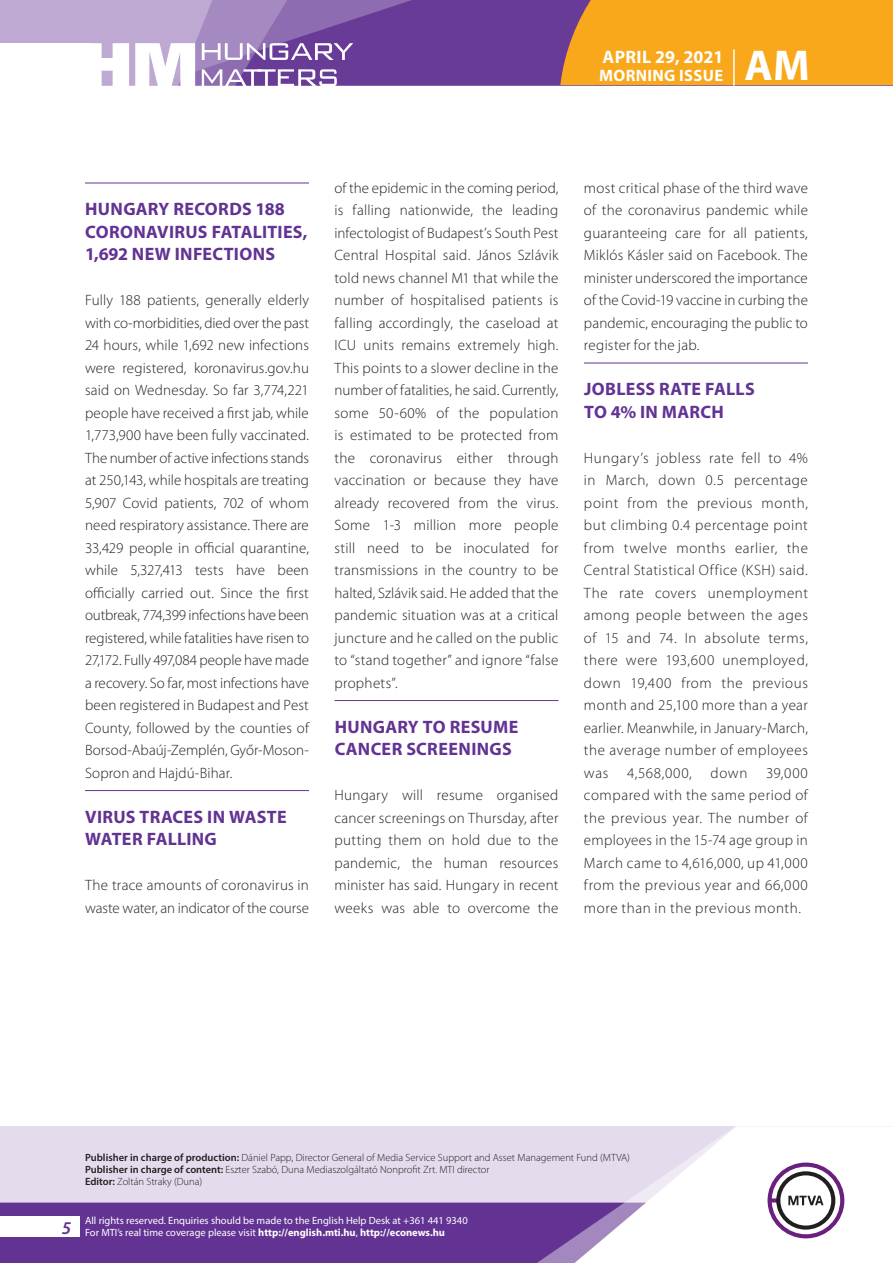
<style>
.page{position:relative;width:893px;height:1263px;background:#fff}
.page>*{position:absolute;margin:0;border:0;box-sizing:border-box;transform-origin:0 0}
.t1{font:700 43.35px "Myriad Pro";color:#fff}
._01_cimsor{font:700 18px/22.5px "Myriad Pro";letter-spacing:.015em;color:#623393}
.t2{font:700 18px "Myriad Pro";letter-spacing:.01em;color:#fff}
.t3{font:700 16.5px "Myriad Pro";letter-spacing:.02em;color:#fff}
._03_kenyer_szöveg-1{font:300 15px/22.5px "Myriad Pro";letter-spacing:.015em;color:#231f20;text-align:justify}
.t4{font:300 10.5px "Myriad Pro";color:#231f20}
.t5{font:10.5px/12px "Myriad Pro";color:#fff}
.s1{font-weight:600}
.s2{font-weight:700}
</style>
<div class="page">
<div style="left:0;top:1126px;width:893px;height:137px;background:#e4dcec"></div>
<div style="left:0;top:1202px;width:506px;height:61px;background:#623393"></div>
<svg style="left:506px;top:1202px;width:69px;height:61px;background:#6b3e99"></svg>
<svg style="left:575px;top:1126px;width:318px;height:137px"></svg>
<div style="left:0;top:1216px;width:79px;height:20px;background:#fff"></div>
<div style="left:0;top:0;width:893px;height:85px;background:#683b97"></div>
<div style="left:560px;top:0;width:333px;height:85px;background:#f9a71b"></div>
<hr style="left:733px;top:49px;width:2px;height:37px;background:#fff">
<svg style="left:0;top:0;width:479px;height:86px"></svg>
<hr style="left:85px;top:183px;width:224px;height:1px;background:#623393">
<hr style="left:85px;top:790px;width:224px;height:1px;background:#623393">
<hr style="left:334px;top:700px;width:224px;height:1px;background:#623393">
<hr style="left:584px;top:363px;width:224px;height:1px;background:#623393">
<p class="t2" style="left:602px;top:45px;width:122px">APRIL 29, 2021</p>
<p class="t3" style="left:599px;top:65px;width:125px">MORNING ISSUE</p>
<h1 class="t1" style="left:745px;top:37px;width:67px">AM</h1>
<p class="_01_cimsor" style="left:85px;top:197px;width:224px">HUNGARY RECORDS 188<br>CORONAVIRUS FATALITIES,<br>1,692 NEW INFECTIONS</p>
<p class="_03_kenyer_szöveg-1" style="left:85px;top:289px;width:225px">Fully 188 patients, generally elderly with co-morbidities, died over the past 24 hours, while 1,692 new infections were registered, koronavirus.gov.hu said on Wednesday. So far 3,774,221 people have received a first jab, while 1,773,900 have been fully vaccinated.<br>The number of active infections stands at 250,143, while hospitals are treating 5,907 Covid patients, 702 of whom need respiratory assistance. There are 33,429 people in official quarantine, while 5,327,413 tests have been officially carried out. Since the first outbreak, 774,399 infections have been registered, while fatalities have risen to 27,172. Fully 497,084 people have made a recovery. So far, most infections have been registered in Budapest and Pest County, followed by the counties of Borsod-Abaúj-Zemplén, Győr-Moson-Sopron and Hajdú-Bihar.</p>
<p class="_01_cimsor" style="left:85px;top:805px;width:203px">VIRUS TRACES IN WASTE<br>WATER FALLING</p>
<p class="_03_kenyer_szöveg-1" style="left:85px;top:874px;width:225px">The trace amounts of coronavirus in waste water, an indicator of the course</p>
<p class="_03_kenyer_szöveg-1" style="left:334px;top:176px;width:225px">of the epidemic in the coming period, is falling nationwide, the leading infectologist of Budapest’s South Pest Central Hospital said. János Szlávik told news channel M1 that while the number of hospitalised patients is falling accordingly, the caseload at ICU units remains extremely high.<br>This points to a slower decline in the number of fatalities, he said. Currently, some 50-60% of the population is estimated to be protected from the coronavirus either through vaccination or because they have already recovered from the virus.<br>Some 1-3 million more people still need to be inoculated for transmissions in the country to be halted, Szlávik said. He added that the pandemic situation was at a critical juncture and he called on the public to “stand together” and ignore “false prophets”.</p>
<p class="_01_cimsor" style="left:335px;top:715px;width:185px">HUNGARY TO RESUME<br>CANCER SCREENINGS</p>
<p class="_03_kenyer_szöveg-1" style="left:334px;top:784px;width:225px">Hungary will resume organised cancer screenings on Thursday, after putting them on hold due to the pandemic, the human resources minister has said. Hungary in recent weeks was able to overcome the</p>
<p class="_03_kenyer_szöveg-1" style="left:584px;top:176px;width:225px">most critical phase of the third wave of the coronavirus pandemic while guaranteeing care for all patients, Miklós Kásler said on Facebook. The minister underscored the importance of the Covid-19 vaccine in curbing the pandemic, encouraging the public to register for the jab.</p>
<p class="_01_cimsor" style="left:584px;top:377px;width:172px">JOBLESS RATE FALLS<br>TO 4% IN MARCH</p>
<p class="_03_kenyer_szöveg-1" style="left:584px;top:446px;width:225px">Hungary’s jobless rate fell to 4% in March, down 0.5 percentage point from the previous month, but climbing 0.4 percentage point from twelve months earlier, the Central Statistical Office (KSH) said.<br>The rate covers unemployment among people between the ages of 15 and 74. In absolute terms, there were 193,600 unemployed, down 19,400 from the previous month and 25,100 more than a year earlier. Meanwhile, in January-March, the average number of employees was 4,568,000, down 39,000 compared with the same period of the previous year. The number of employees in the 15-74 age group in March came to 4,616,000, up 41,000 from the previous year and 66,000 more than in the previous month.</p>
<p class="t4" style="left:85px;top:1151px;width:546px"><span class="s1">Publisher in charge of production:</span> Dániel Papp, Director General of Media Service Support and Asset Management Fund (MTVA)</p>
<p class="t4" style="left:85px;top:1163px;width:406px"><span class="s1">Publisher in charge of content:</span> Eszter Szabó, Duna Mediaszolgáltató Nonprofit Zrt. MTI director</p>
<p class="t4" style="left:85px;top:1175px;width:119px"><span class="s1">Editor:</span> Zoltán Straky (Duna)</p>
<p class="t5" style="left:62px;top:1214px;width:407px;text-indent:23px">All rights reserved. Enquiries should be made to the English Help Desk at +361 441 9340<br><sup>5</sup> For MTI’s real time coverage please visit <span class="s2">http://english.mti.hu</span>, <span class="s2">http://econews.hu</span></p>
</div>
